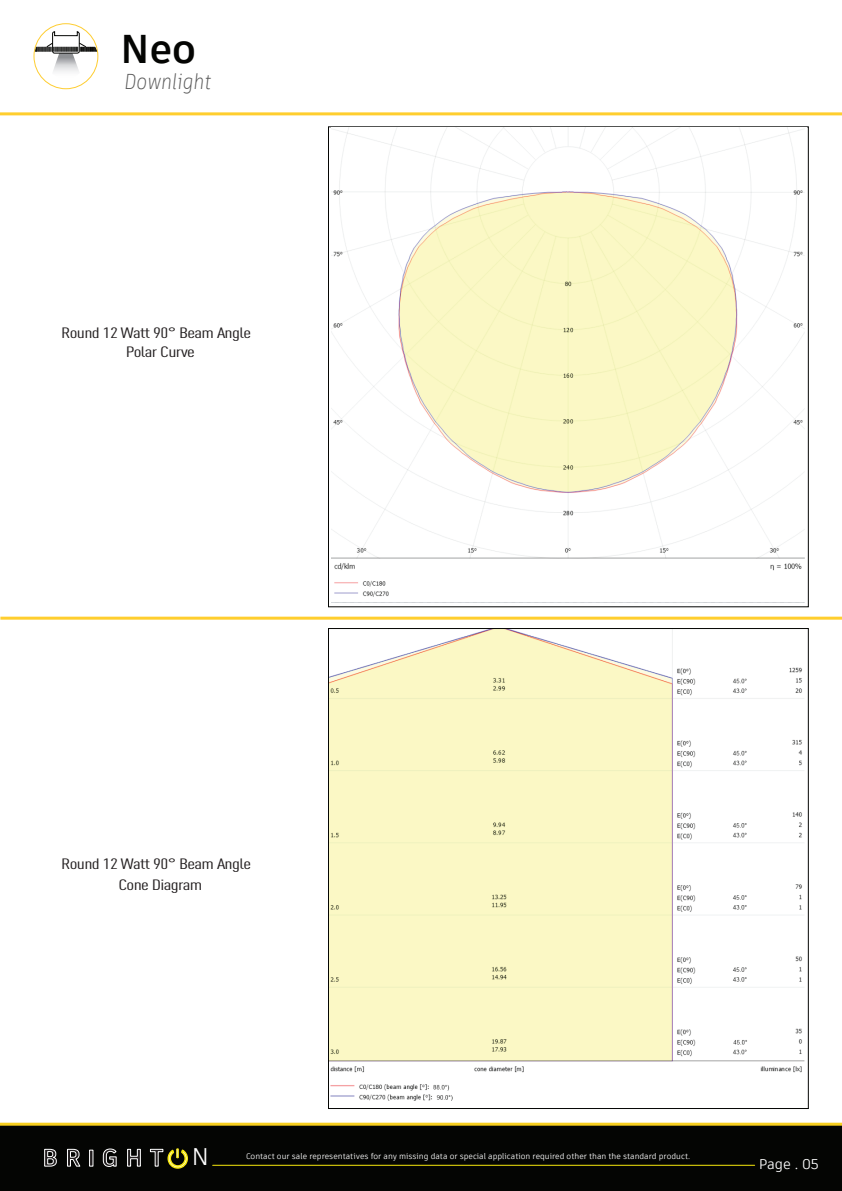
<style>
.page{position:relative;width:842px;height:1191px;background:#fff}
.page>*{position:absolute;margin:0;border:0;box-sizing:border-box;transform-origin:0 0}
.t1{font:700 40px "Artifakt Element";color:#040503}
.t2{font:700 24px "Artifakt Element";color:#231f20}
.t3{font:italic 300 21px "Artifakt Element";color:#595959;scale:.86 1}
.t4{font:14.8px/21.1px "DIN Cond";letter-spacing:-.03em;color:#231f20;text-align:center;scale:1.48 1}
.t5{font:14px "Artifakt Element";color:#fff}
.t6{font:8px "Artifakt Element";color:#fff}
.s1{font-family:"Proxima Nova"}
.s2{font-weight:400;color:#fff}
</style>
<div class="page">
<hr style="left:0;top:616px;width:842px;height:3px;background:#ffce2e">
<img style="left:330px;top:630px;width:475px;height:471px">
<img style="left:332px;top:128px;width:473px;height:475px">
<div style="left:0;top:1125px;width:842px;height:66px;background:#040503"></div>
<svg style="left:44px;top:1148px;width:13px;height:19px"></svg>
<svg style="left:67px;top:1148px;width:14px;height:19px"></svg>
<div style="left:89px;top:1149px;width:4px;height:17px;border:1px solid #fff"></div>
<svg style="left:102px;top:1148px;width:15px;height:19px"></svg>
<svg style="left:127px;top:1148px;width:14px;height:19px"></svg>
<svg style="left:149px;top:1148px;width:39px;height:21px"></svg>
<hr style="left:213px;top:1164px;width:542px;height:1px;background:#f7e80c">
<hr style="left:0;top:1122px;width:842px;height:3px;background:#f7cf1f">
<hr style="left:0;top:112px;width:842px;height:3px;background:#ffce2e">
<div style="left:52px;top:31px;width:28px;height:22px;border:1px solid #040503;border-radius:2px"></div>
<svg style="left:35px;top:43px;width:62px;height:42px"></svg>
<div style="left:33px;top:23px;width:65px;height:66px;border:1px solid #fecd31;border-radius:50%"></div>
<h1 class="t1" style="left:120px;top:21px;width:77px">Neo</h1>
<h3 class="t3" style="left:124px;top:67px;width:103px">Downlight</h3>
<h3 class="t4" style="left:61px;top:322px;width:130px">Round 12 Watt 90° Beam Angle</h3>
<h3 class="t4" style="left:126px;top:341px;width:48px">Polar Curve</h3>
<h3 class="t4" style="left:61px;top:852px;width:130px">Round 12 Watt 90° Beam Angle<br>Cone Diagram</h3>
<h2 class="t2" style="left:42px;top:1140px;width:169px">BR<span class="s1">I</span>GHT <sup>I</sup> <span class="s2">N</span></h2>
<h3 class="t5" style="left:759px;top:1154px;width:62px">Page . 05</h3>
<p class="t6" style="left:246px;top:1150px;width:446px">Contact our sale representatives for any missing data or special application required other than the standard product.</p>
</div>
